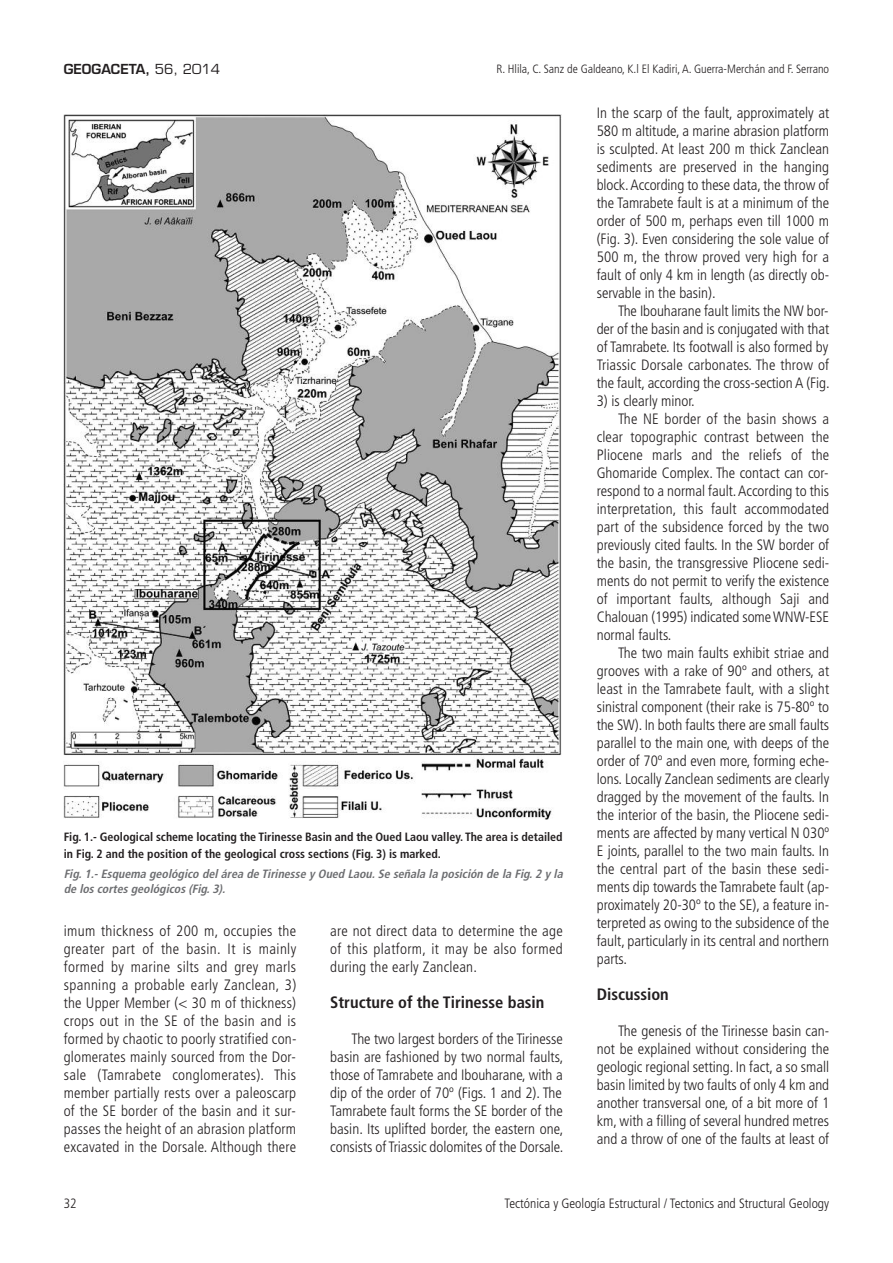
<style>
.page{position:relative;width:893px;height:1263px;background:#fff}
.page>*{position:absolute;margin:0;border:0;box-sizing:border-box;transform-origin:0 0}
.t1{font:700 condensed 16.5px "Frutiger";color:#231f20}
.t2{font:300 condensed 15px/18px "Frutiger";color:#231f20;text-align:justify}
.t3{font:300 condensed 13.5px "Frutiger";color:#231f20}
.t4{font:600 13.5px "Eurostile";color:#231f20}
.t5{font:700 condensed 12px/16.6px "Frutiger";color:#231f20}
.t6{font:italic 700 condensed 12px/14.4px "Frutiger";color:#6c6d70}
.t7{font:300 condensed 12px "Frutiger";color:#231f20}
.s1{font-weight:400}
</style>
<div class="page">
<img style="left:64px;top:115px;width:497px;height:704px">
<p class="t4" style="left:64px;top:64px;width:158px">GEOGACETA, <span class="s1">56, 2014</span></p>
<p class="t7" style="left:497px;top:64px;width:334px">R. Hlila, C. Sanz de Galdeano, K.l El Kadiri, A. Guerra-Merchán and F. Serrano</p>
<p class="t5" style="left:64px;top:830px;width:500px">Fig. 1.- Geological scheme locating the Tirinesse Basin and the Oued Laou valley. The area is detailed in Fig. 2 and the position of the geological cross sections (Fig. 3) is marked.</p>
<p class="t6" style="left:64px;top:868px;width:503px">Fig. 1.- Esquema geológico del área de Tirinesse y Oued Laou. Se señala la posición de la Fig. 2 y la de los cortes geológicos (Fig. 3).</p>
<p class="t2" style="left:64px;top:923px;width:234px">imum thickness of 200 m, occupies the greater part of the basin. It is mainly formed by marine silts and grey marls spanning a probable early Zanclean, 3) the Upper Member (&lt; 30 m of thickness) crops out in the SE of the basin and is formed by chaotic to poorly stratified con&shy;glomerates mainly sourced from the Dor&shy;sale (Tamrabete conglomerates). This member partially rests over a paleoscarp of the SE border of the basin and it sur&shy;passes the height of an abrasion platform excavated in the Dorsale. Although there</p>
<p class="t2" style="left:330px;top:923px;width:234px">are not direct data to determine the age of this platform, it may be also formed during the early Zanclean.</p>
<p class="t1" style="left:330px;top:996px;width:216px">Structure of the Tirinesse basin</p>
<p class="t2" style="left:330px;top:1031px;width:235px;text-indent:21px">The two largest borders of the Tirinesse basin are fashioned by two normal faults, those of Tamrabete and Ibouharane, with a dip of the order of 70º (Figs. 1 and 2). The Tamrabete fault forms the SE border of the basin. Its uplifted border, the eastern one, consists of Triassic dolomites of the Dorsale.</p>
<p class="t2" style="left:597px;top:105px;width:234px">In the scarp of the fault, approximately at 580 m altitude, a marine abrasion platform is sculpted. At least 200 m thick Zanclean sediments are preserved in the hanging block.According to these data, the throw of the Tamrabete fault is at a minimum of the order of 500 m, perhaps even till 1000 m (Fig. 3). Even considering the sole value of 500 m, the throw proved very high for a fault of only 4 km in length (as directly ob&shy;servable in the basin).</p>
<p class="t2" style="left:597px;top:303px;width:234px;text-indent:21px">The Ibouharane fault limits the NW bor&shy;der of the basin and is conjugated with that of Tamrabete. Its footwall is also formed by Triassic Dorsale carbonates. The throw of the fault, according the cross-section A (Fig.</p>
<p class="t2" style="left:597px;top:393px;width:100px">3) is clearly minor.</p>
<p class="t2" style="left:618px;top:411px;width:213px">The NE border of the basin shows a</p>
<p class="t2" style="left:597px;top:429px;width:234px">clear topographic contrast between the</p>
<p class="t2" style="left:597px;top:447px;width:234px">Pliocene marls and the reliefs of the</p>
<p class="t2" style="left:597px;top:465px;width:233px">Ghomaride Complex. The contact can cor-</p>
<p class="t2" style="left:597px;top:483px;width:234px">respond to a normal fault.According to this</p>
<p class="t2" style="left:597px;top:501px;width:234px">interpretation, this fault accommodated</p>
<p class="t2" style="left:597px;top:519px;width:234px">part of the subsidence forced by the two</p>
<p class="t2" style="left:597px;top:537px;width:234px">previously cited faults. In the SW border of</p>
<p class="t2" style="left:597px;top:555px;width:234px">the basin, the transgressive Pliocene sedi-</p>
<p class="t2" style="left:597px;top:573px;width:234px">ments do not permit to verify the existence</p>
<p class="t2" style="left:597px;top:591px;width:234px">of important faults, although Saji and</p>
<p class="t2" style="left:597px;top:609px;width:234px">Chalouan (1995) indicated someWNW-ESE</p>
<p class="t2" style="left:597px;top:627px;width:76px">normal faults.</p>
<p class="t2" style="left:618px;top:645px;width:213px">The two main faults exhibit striae and</p>
<p class="t2" style="left:597px;top:663px;width:234px">grooves with a rake of 90º and others, at</p>
<p class="t2" style="left:597px;top:681px;width:234px">least in the Tamrabete fault, with a slight</p>
<p class="t2" style="left:597px;top:699px;width:234px">sinistral component (their rake is 75-80º to</p>
<p class="t2" style="left:597px;top:717px;width:234px">the SW). In both faults there are small faults</p>
<p class="t2" style="left:597px;top:735px;width:234px">parallel to the main one, with deeps of the</p>
<p class="t2" style="left:597px;top:753px;width:234px">order of 70º and even more, forming eche-</p>
<p class="t2" style="left:597px;top:771px;width:234px">lons. Locally Zanclean sediments are clearly</p>
<p class="t2" style="left:597px;top:789px;width:234px">dragged by the movement of the faults. In</p>
<p class="t2" style="left:597px;top:807px;width:234px">the interior of the basin, the Pliocene sedi-</p>
<p class="t2" style="left:597px;top:825px;width:234px">ments are affected by many vertical N 030º</p>
<p class="t2" style="left:597px;top:843px;width:234px">E joints, parallel to the two main faults. In</p>
<p class="t2" style="left:597px;top:861px;width:234px">the central part of the basin these sedi-</p>
<p class="t2" style="left:597px;top:879px;width:234px">ments dip towards the Tamrabete fault (ap-</p>
<p class="t2" style="left:597px;top:897px;width:234px">proximately 20-30º to the SE), a feature in-</p>
<p class="t2" style="left:597px;top:915px;width:234px">terpreted as owing to the subsidence of the</p>
<p class="t2" style="left:597px;top:933px;width:234px">fault, particularly in its central and northern</p>
<p class="t2" style="left:597px;top:951px;width:32px">parts.</p>
<p class="t1" style="left:597px;top:987px;width:74px">Discussion</p>
<p class="t2" style="left:597px;top:1023px;width:234px;text-indent:21px">The genesis of the Tirinesse basin can&shy;not be explained without considering the geologic regional setting. In fact, a so small basin limited by two faults of only 4 km and another transversal one, of a bit more of 1 km, with a filling of several hundred metres and a throw of one of the faults at least of</p>
<p class="t3" style="left:64px;top:1198px;width:14px">32</p>
<p class="t3" style="left:504px;top:1198px;width:326px">Tectónica y Geología Estructural / Tectonics and Structural Geology</p>
</div>
